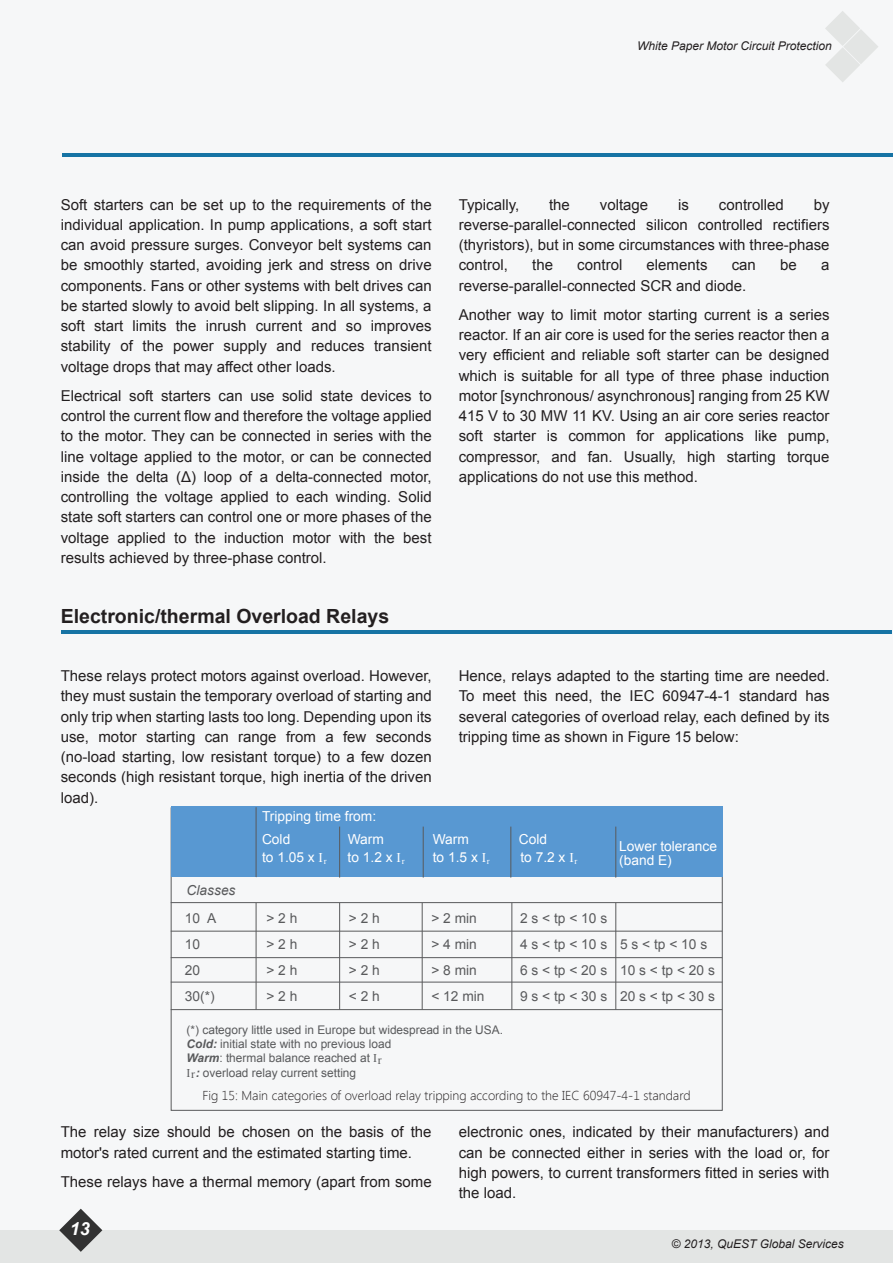
<style>
.page{position:relative;width:893px;height:1263px;background:#f6f7f8}
.page>*{position:absolute;margin:0;border:0;box-sizing:border-box;transform-origin:0 0}
.t1{font:700 19.5px "Arial";color:#231f20}
.t2{font:italic 700 18px "Arial";color:#fff}
.t3{font:15px/20.2px "Arial";color:#231f20;text-align:justify}
.t4{font:13.8px/26px "Arial";color:#595a5c}
.t5{font:13.8px/22.4px "Arial";color:#fff}
.t6{font:italic 13.8px "Arial";color:#595a5c}
.t7{font:300 12.9px "Segoe UI";color:#231f20}
.t8{font:italic 12px "Arial";color:#231f20}
.t9{font:11.85px/14.2px "Arial";color:#595a5c}
.s1{font-family:"Times New Roman";font-size:13.35px}
.s2{font-weight:700;font-style:italic}
.s3{font-family:"Times New Roman"}
</style>
<div class="page">
<hr style="left:62px;top:153px;width:831px;height:3px;background:#1673a4">
<div style="left:0;top:1230px;width:893px;height:33px;background:#e3e5e4"></div>
<svg style="left:59px;top:1209px;width:43px;height:43px"></svg>
<svg style="left:825px;top:11px;width:53px;height:71px"></svg>
<hr style="left:61px;top:630px;width:831px;height:4px;background:#1673a4">
<div style="left:171px;top:806px;width:551px;height:71px;background:#5898d2"></div>
<hr style="left:256px;top:807px;width:1px;height:70px;background:#595a5c">
<hr style="left:256px;top:903px;width:1px;height:106px;background:#595a5c">
<hr style="left:339px;top:903px;width:1px;height:106px;background:#595a5c">
<hr style="left:422px;top:903px;width:1px;height:106px;background:#595a5c">
<hr style="left:511px;top:903px;width:1px;height:106px;background:#595a5c">
<hr style="left:615px;top:903px;width:1px;height:106px;background:#595a5c">
<hr style="left:339px;top:826px;width:1px;height:51px;background:#595a5c">
<hr style="left:423px;top:826px;width:1px;height:51px;background:#595a5c">
<hr style="left:510px;top:826px;width:1px;height:51px;background:#595a5c">
<hr style="left:615px;top:826px;width:1px;height:51px;background:#595a5c">
<hr style="left:171px;top:902px;width:551px;height:1px;background:#595a5c">
<hr style="left:171px;top:931px;width:551px;height:1px;background:#595a5c">
<hr style="left:171px;top:957px;width:551px;height:1px;background:#595a5c">
<hr style="left:171px;top:982px;width:551px;height:1px;background:#595a5c">
<hr style="left:171px;top:1009px;width:551px;height:1px;background:#595a5c">
<p class="t8" style="left:637px;top:38px;width:196px">White Paper Motor Circuit Protection</p>
<p class="t3" style="left:61px;top:194px;width:372px">Soft starters can be set up to the requirements of the individual application. In pump applications, a soft start can avoid pressure surges. Conveyor belt systems can be smoothly started, avoiding jerk and stress on drive components. Fans or other systems with belt drives can be started slowly to avoid belt slipping. In all systems, a soft start limits the inrush current and so improves stability of the power supply and reduces transient voltage drops that may affect other loads.</p>
<p class="t3" style="left:61px;top:386px;width:372px">Electrical soft starters can use solid state devices to control the current flow and therefore the voltage applied to the motor. They can be connected in series with the line voltage applied to the motor, or can be connected inside the delta (Δ) loop of a delta-connected motor, controlling the voltage applied to each winding. Solid state soft starters can control one or more phases of the voltage applied to the induction motor with the best results achieved by three-phase control.</p>
<h1 class="t1" style="left:61px;top:603px;width:330px">Electronic/thermal Overload Relays</h1>
<p class="t3" style="left:459px;top:194px;width:62px">Typically,</p>
<p class="t3" style="left:549px;top:194px;width:22px">the</p>
<p class="t3" style="left:600px;top:194px;width:50px">voltage</p>
<p class="t3" style="left:678px;top:194px;width:12px">is</p>
<p class="t3" style="left:719px;top:194px;width:67px">controlled</p>
<p class="t3" style="left:459px;top:194px;width:372px;text-indent:355px">by reverse-parallel-connected silicon controlled rectifiers (thyristors), but in some circumstances with three-phase control,</p>
<p class="t3" style="left:532px;top:255px;width:22px">the</p>
<p class="t3" style="left:577px;top:255px;width:47px">control</p>
<p class="t3" style="left:647px;top:255px;width:62px">elements</p>
<p class="t3" style="left:732px;top:255px;width:26px">can</p>
<p class="t3" style="left:780px;top:255px;width:18px">be</p>
<p class="t3" style="left:821px;top:255px;width:10px">a</p>
<p class="t3" style="left:459px;top:271px;width:372px;line-height:29.2px">reverse-parallel-connected SCR and diode.<br>Another way to limit motor starting current is a series</p>
<p class="t3" style="left:459px;top:325px;width:372px">reactor. If an air core is used for the series reactor then a very efficient and reliable soft starter can be designed which is suitable for all type of three phase induction motor [synchronous/ asynchronous] ranging from 25 KW 415 V to 30 MW 11 KV. Using an air core series reactor soft starter is common for applications like pump, compressor, and fan. Usually, high starting torque applications do not use this method.</p>
<p class="t3" style="left:61px;top:666px;width:372px">These relays protect motors against overload. However, they must sustain the temporary overload of starting and only trip when starting lasts too long. Depending upon its use, motor starting can range from a few seconds (no-load starting, low resistant torque) to a few dozen seconds (high resistant torque, high inertia of the driven load).</p>
<p class="t3" style="left:459px;top:666px;width:372px">Hence, relays adapted to the starting time are needed.<br>To meet this need, the IEC 60947-4-1 standard has several categories of overload relay, each defined by its tripping time as shown in Figure 15 below:</p>
<p class="t6" style="left:187px;top:881px;width:50px">Classes</p>
<p class="t5" style="left:262px;top:805px;width:116px">Tripping time from:<br>Cold</p>
<p class="t5" style="left:348px;top:828px;width:38px">Warm</p>
<p class="t5" style="left:433px;top:828px;width:38px">Warm</p>
<p class="t5" style="left:519px;top:828px;width:30px">Cold</p>
<p class="t5" style="left:262px;top:846px;width:66px">to 1.05 x <span class="s1">I</span><sub>r</sub></p>
<p class="t5" style="left:348px;top:846px;width:59px">to 1.2 x <span class="s1">I</span><sub>r</sub></p>
<p class="t5" style="left:433px;top:846px;width:59px">to 1.5 x <span class="s1">I</span><sub>r</sub></p>
<p class="t5" style="left:520px;top:846px;width:59px">to 7.2 x <span class="s1">I</span><sub>r</sub></p>
<p class="t5" style="left:619px;top:840px;width:99px;line-height:13.5px">Lower tolerance (band E)</p>
<p class="t4" style="left:185px;top:905px;width:33px">10 A<br>10<br>20<br>30(*)</p>
<p class="t4" style="left:266px;top:905px;width:32px;text-align:justify">&gt; 2 h &gt; 2 h &gt; 2 h &gt; 2 h</p>
<p class="t4" style="left:349px;top:905px;width:32px;text-align:justify">&gt; 2 h &gt; 2 h &gt; 2 h &lt; 2 h</p>
<p class="t4" style="left:431px;top:905px;width:55px">&gt; 2 min &gt; 4 min &gt; 8 min &lt; 12 min</p>
<p class="t4" style="left:520px;top:905px;width:89px;text-align:justify">2 s &lt; tp &lt; 10 s 4 s &lt; tp &lt; 10 s 6 s &lt; tp &lt; 20 s 9 s &lt; tp &lt; 30 s</p>
<p class="t9" style="left:187px;top:1022px;width:318px">(*) category little used in Europe but widespread in the USA.<br><span class="s2">Cold:</span> initial state with no previous load<br><span class="s2">Warm</span>: thermal balance reached at <span class="s3">Ir<br>Ir</span><span class="s2">:</span> overload relay current setting</p>
<p class="t4" style="left:620px;top:931px;width:96px">5 s &lt; tp &lt; 10 s<br>10 s &lt; tp &lt; 20 s<br>20 s &lt; tp &lt; 30 s</p>
<p class="t7" style="left:202px;top:1087px;width:490px">Fig 15: Main categories of overload relay tripping according to the IEC 60947-4-1 standard</p>
<p class="t3" style="left:61px;top:1122px;width:372px">The relay size should be chosen on the basis of the motor's rated current and the estimated starting time.</p>
<p class="t3" style="left:61px;top:1172px;width:372px">These relays have a thermal memory (apart from some</p>
<p class="t2" style="left:70px;top:1216px;width:22px">13</p>
<p class="t3" style="left:459px;top:1122px;width:372px">electronic ones, indicated by their manufacturers) and can be connected either in series with the load or, for high powers, to current transformers fitted in series with the load.</p>
<p class="t8" style="left:672px;top:1236px;width:174px">© 2013, QuEST Global Services</p>
</div>
